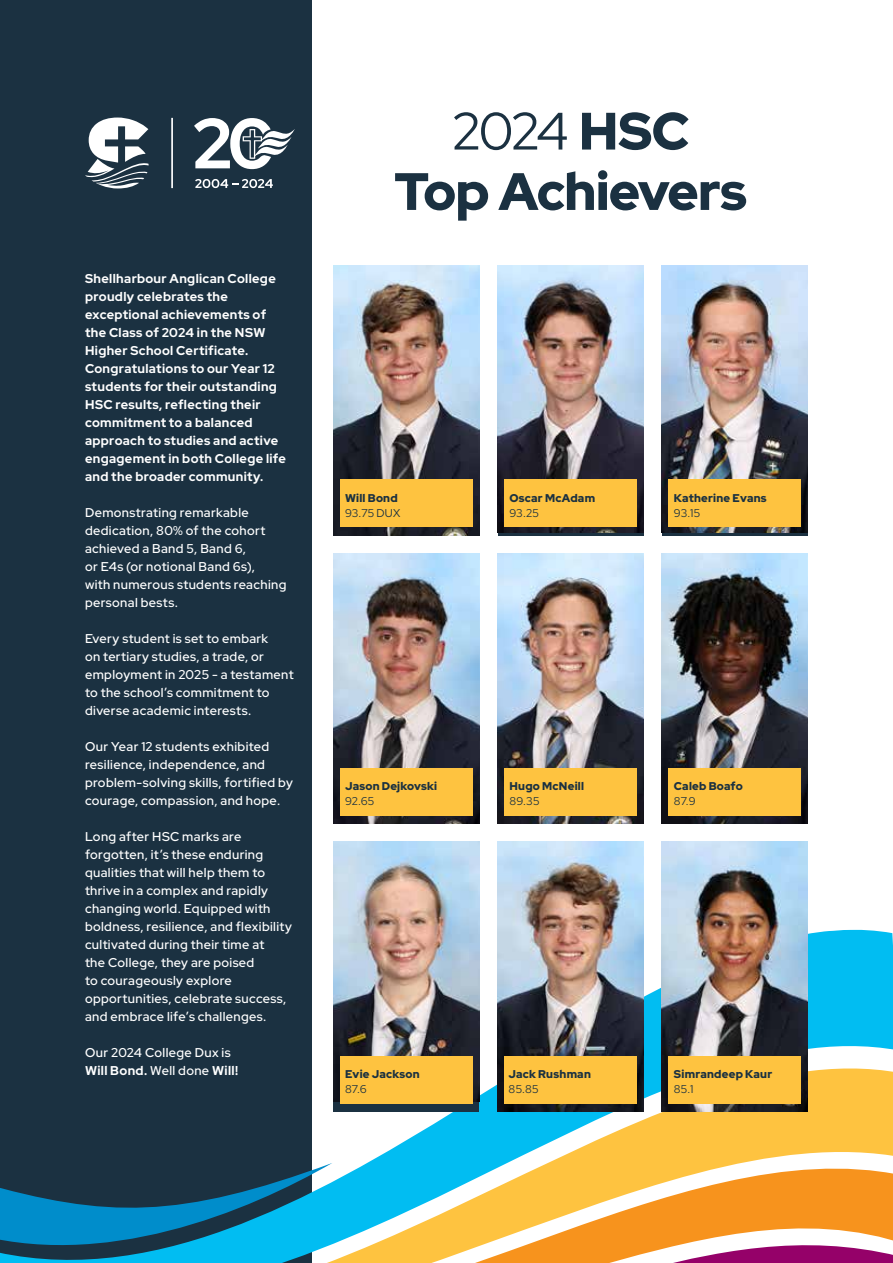
<style>
.page{position:relative;width:893px;height:1263px;background:#fff}
.page>*{position:absolute;margin:0;border:0;box-sizing:border-box;transform-origin:0 0}
.t1{font:900 52.5px/60.3px "Red Hat Display";letter-spacing:-.015em;color:#1b3141;text-align:center}
.t2{font:500 12.75px/18px "Red Hat Display";letter-spacing:.025em;color:#fff}
.t3{font:700 12.75px/18px "Red Hat Display";letter-spacing:.025em;color:#fff}
.t4{font:900 11.25px "Red Hat Display";letter-spacing:.02em;color:#1b3141}
.t5{font:11.25px "Red Hat Display";letter-spacing:.01em;color:#1b3141}
.s1{font-weight:700}
.s2{font-weight:400}
</style>
<div class="page">
<div style="left:0;top:0;width:312px;height:1263px;background:#1b3141"></div>
<svg style="left:479px;top:927px;width:414px;height:98px;fill:#01bdf2"></svg>
<svg style="left:333px;top:1025px;width:560px;height:91px"></svg>
<svg style="left:367px;top:1116px;width:526px;height:47px;fill:#fec340"></svg>
<svg style="left:0;top:1163px;width:893px;height:100px"></svg>
<img style="left:662px;top:553px;width:146px;height:270px">
<div style="left:668px;top:768px;width:133px;height:47px;background:#fec340"></div>
<img style="left:333px;top:265px;width:146px;height:270px">
<img style="left:497px;top:265px;width:146px;height:268px">
<img style="left:662px;top:265px;width:146px;height:268px">
<img style="left:333px;top:553px;width:146px;height:270px">
<img style="left:497px;top:553px;width:146px;height:270px">
<div style="left:333px;top:841px;width:146px;height:270px;background:#1b3141"></div>
<img style="left:333px;top:841px;width:146px;height:260px">
<img style="left:497px;top:841px;width:146px;height:270px">
<img style="left:662px;top:841px;width:146px;height:270px">
<div style="left:668px;top:1056px;width:133px;height:47px;background:#fec340"></div>
<div style="left:340px;top:1056px;width:133px;height:47px;background:#fec340"></div>
<div style="left:504px;top:1056px;width:133px;height:47px;background:#fec340"></div>
<div style="left:340px;top:768px;width:133px;height:47px;background:#fec340"></div>
<div style="left:504px;top:480px;width:133px;height:47px;background:#fec340"></div>
<div style="left:668px;top:480px;width:133px;height:47px;background:#fec340"></div>
<div style="left:340px;top:480px;width:133px;height:47px;background:#fec340"></div>
<div style="left:504px;top:768px;width:133px;height:47px;background:#fec340"></div>
<svg style="left:195px;top:179px;width:78px;height:9px"></svg>
<hr style="left:171px;top:118px;width:2px;height:70px;background:#fff">
<svg style="left:194px;top:118px;width:101px;height:51px"></svg>
<svg style="left:85px;top:118px;width:64px;height:70px"></svg>
<p class="t3" style="left:85px;top:269px;width:202px">Shellharbour Anglican College proudly celebrates the exceptional achievements of the Class of 2024 in the NSW<br>Higher School Certificate.<br>Congratulations to our Year 12 students for their outstanding<br>HSC results, reflecting their commitment to a balanced approach to studies and active engagement in both College life and the broader community.</p>
<p class="t2" style="left:85px;top:503px;width:203px">Demonstrating remarkable dedication, 80% of the cohort achieved a Band 5, Band 6,<br>or E4s (or notional Band 6s),<br>with numerous students reaching personal bests.</p>
<p class="t2" style="left:85px;top:629px;width:210px">Every student is set to embark<br>on tertiary studies, a trade, or employment in 2025 - a testament to the school’s commitment to diverse academic interests.</p>
<p class="t2" style="left:85px;top:737px;width:209px">Our Year 12 students exhibited resilience, independence, and problem‑solving skills, fortified by courage, compassion, and hope.</p>
<p class="t2" style="left:85px;top:827px;width:208px">Long after HSC marks are forgotten, it’s these enduring qualities that will help them to thrive in a complex and rapidly changing world. Equipped with boldness, resilience, and flexibility cultivated during their time at<br>the College, they are poised<br>to courageously explore opportunities, celebrate success, and embrace life’s challenges.</p>
<p class="t2" style="left:85px;top:1044px;width:155px">Our 2024 College Dux is<br><span class="s1">Will Bond.</span> Well done <span class="s1">Will!</span></p>
<h1 class="t1" style="left:394px;top:101px;width:354px"><span class="s2">2024</span> HSC<br>Top Achievers</h1>
<p class="t4" style="left:345px;top:491px;width:54px">Will Bond</p>
<p class="t5" style="left:345px;top:505px;width:57px">93.75 DUX</p>
<p class="t4" style="left:509px;top:491px;width:87px">Oscar McAdam</p>
<p class="t5" style="left:509px;top:505px;width:31px">93.25</p>
<p class="t4" style="left:674px;top:491px;width:94px">Katherine Evans</p>
<p class="t5" style="left:674px;top:505px;width:28px">93.15</p>
<p class="t4" style="left:345px;top:779px;width:94px">Jason Dejkovski</p>
<p class="t5" style="left:345px;top:793px;width:31px">92.65</p>
<p class="t4" style="left:509px;top:779px;width:76px">Hugo McNeill</p>
<p class="t5" style="left:509px;top:793px;width:31px">89.35</p>
<p class="t4" style="left:674px;top:779px;width:70px">Caleb Boafo</p>
<p class="t5" style="left:674px;top:793px;width:23px">87.9</p>
<p class="t4" style="left:345px;top:1067px;width:76px">Evie Jackson</p>
<p class="t5" style="left:345px;top:1081px;width:23px">87.6</p>
<p class="t4" style="left:509px;top:1067px;width:84px">Jack Rushman</p>
<p class="t5" style="left:509px;top:1081px;width:32px">85.85</p>
<p class="t4" style="left:674px;top:1067px;width:100px">Simrandeep Kaur</p>
<p class="t5" style="left:674px;top:1081px;width:21px">85.1</p>
</div>
